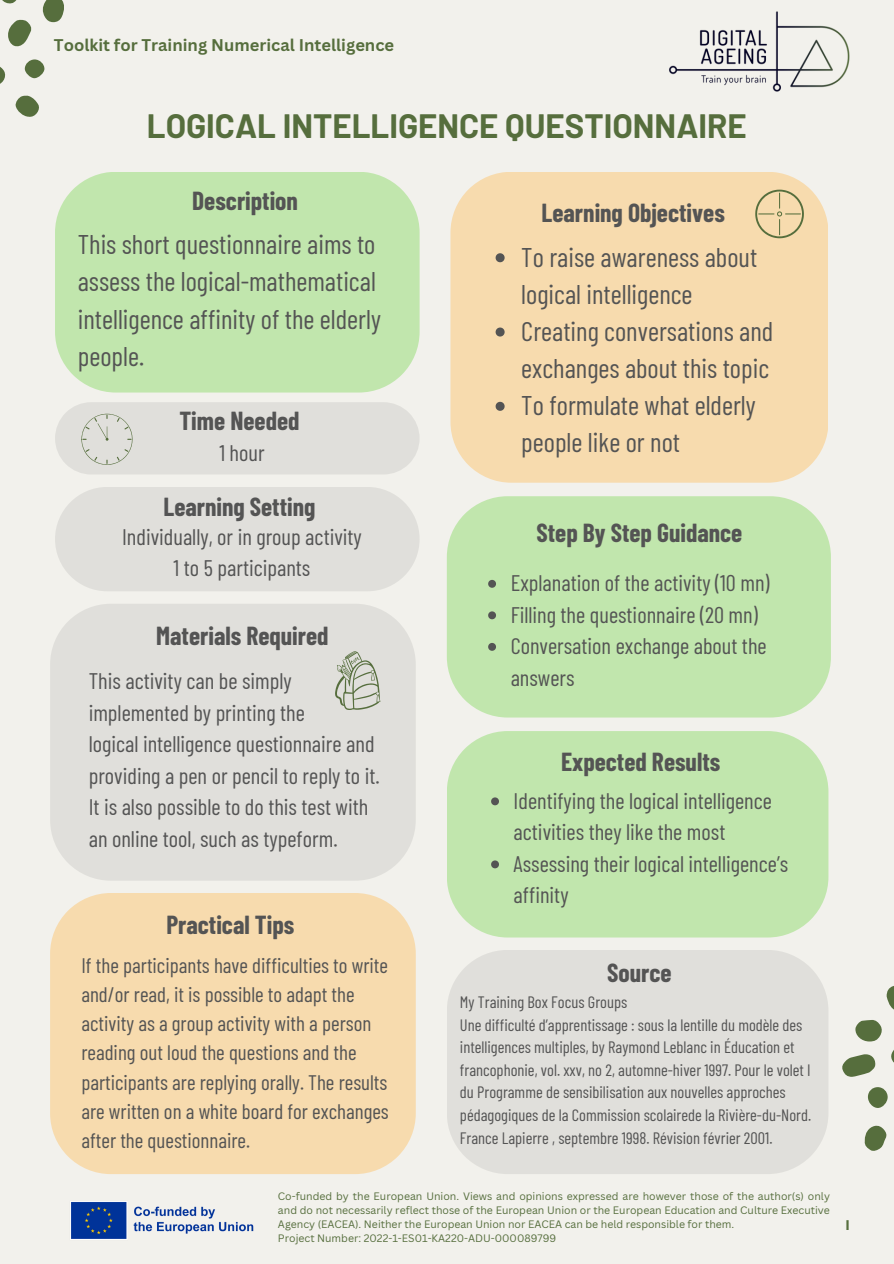
<style>
.page{position:relative;width:894px;height:1264px;background:#fff}
.page>*{position:absolute;margin:0;border:0;box-sizing:border-box;transform-origin:0 0}
.t1{font:700 33px "Barlow";color:#566e3d}
.t2{font:27px/37.2px "Barlow Condensed";color:#545454}
.t3{font:700 25.5px "Barlow Condensed";color:#545454}
.t4{font:22.5px/31.5px "Barlow Condensed";color:#545454}
.t5{font:21px/29.2px "Barlow Condensed";color:#545454}
.t6{font:16.5px/22.5px "Barlow Condensed";color:#545454}
.t7{font:700 16.5px "Canva Sans";color:#566e3d}
.t8{font:700 13.95px "Gill Sans MT Std";color:#566e3d}
.t9{font:10.5px/14px "Canva Sans";color:#566e3d;text-align:justify}
</style>
<div class="page">
<div style="left:0;top:0;width:893px;height:1263px;background:#f2f1ec"></div>
<svg style="left:2px;top:0;width:15px;height:4px"></svg>
<svg style="left:8px;top:19px;width:24px;height:28px"></svg>
<svg style="left:42px;top:0;width:22px;height:22px"></svg>
<svg style="left:0;top:67px;width:6px;height:17px"></svg>
<svg style="left:15px;top:95px;width:24px;height:22px"></svg>
<div style="left:25px;top:59px;width:20px;height:19px;background:#566e3d;border-radius:50%"></div>
<svg style="left:842px;top:1054px;width:33px;height:22px"></svg>
<svg style="left:855px;top:1020px;width:27px;height:21px"></svg>
<svg style="left:886px;top:986px;width:7px;height:23px"></svg>
<svg style="left:891px;top:1051px;width:2px;height:11px"></svg>
<svg style="left:864px;top:1125px;width:23px;height:26px"></svg>
<div style="left:867px;top:1087px;width:20px;height:20px;background:#566e3d;border-radius:50%"></div>
<img style="left:70px;top:1201px;width:184px;height:39px">
<img style="left:669px;top:11px;width:181px;height:81px">
<div style="left:446px;top:496px;width:384px;height:221px;background:#c1e6ad"></div>
<div style="left:55px;top:172px;width:364px;height:220px;background:#c1e6ad"></div>
<div style="left:450px;top:172px;width:378px;height:310px;background:#f7dbae"></div>
<div style="left:55px;top:402px;width:364px;height:72px;background:#e0dfdb"></div>
<div style="left:55px;top:487px;width:364px;height:104px;background:#e0dfdb;border-radius:52px"></div>
<div style="left:50px;top:604px;width:365px;height:276px;background:#e0dfdb"></div>
<svg style="left:495px;top:253px;width:9px;height:9px"></svg>
<svg style="left:495px;top:327px;width:9px;height:9px"></svg>
<svg style="left:495px;top:402px;width:9px;height:9px"></svg>
<svg style="left:488px;top:580px;width:8px;height:7px"></svg>
<svg style="left:488px;top:611px;width:8px;height:8px"></svg>
<svg style="left:488px;top:643px;width:8px;height:7px"></svg>
<div style="left:447px;top:731px;width:381px;height:206px;background:#c1e6ad"></div>
<svg style="left:491px;top:797px;width:8px;height:8px"></svg>
<svg style="left:491px;top:860px;width:8px;height:8px"></svg>
<div style="left:447px;top:950px;width:381px;height:224px;background:#e0dfdb"></div>
<svg style="left:335px;top:651px;width:45px;height:58px;background:#c2c6b8"></svg>
<div style="left:50px;top:893px;width:365px;height:281px;background:#f7dbae"></div>
<svg style="left:755px;top:190px;width:48px;height:48px;background:#deca9c"></svg>
<h6 class="t7" style="left:54px;top:34px;width:342px">Toolkit for Training Numerical Intelligence</h6>
<h3 class="t1" style="left:147px;top:105px;width:601px">LOGICAL INTELLIGENCE QUESTIONNAIRE</h3>
<p class="t3" style="left:192px;top:184px;width:107px">Description</p>
<h4 class="t2" style="left:78px;top:225px;width:304px">This short questionnaire aims to assess the logical-mathematical intelligence affinity of the elderly people.</h4>
<h2 class="t3" style="left:179px;top:404px;width:122px">Time Needed</h2>
<h4 class="t4" style="left:219px;top:436px;width:47px">1 hour</h4>
<h2 class="t3" style="left:163px;top:490px;width:153px">Learning Setting</h2>
<p class="t4" style="left:122px;top:520px;width:241px;text-align:center">Individually, or in group activity<br>1 to 5 participants</p>
<p class="t3" style="left:156px;top:619px;width:174px">Materials Required</p>
<h2 class="t4" style="left:89px;top:664px;width:292px">This activity can be simply implemented by printing the<br>logical intelligence questionnaire and providing a pen or pencil to reply to it.<br>It is also possible to do this test with an online tool, such as typeform.</h2>
<p class="t3" style="left:166px;top:908px;width:129px">Practical Tips</p>
<p class="t5" style="left:81px;top:949px;width:309px">If the participants have difficulties to write and/or read, it is possible to adapt the activity as a group activity with a person reading out loud the questions and the participants are replying orally. The results are written on a white board for exchanges after the questionnaire.</p>
<p class="t3" style="left:541px;top:197px;width:185px">Learning Objectives</p>
<h2 class="t2" style="left:521px;top:237px;width:237px">To raise awareness about logical intelligence</h2>
<h4 class="t2" style="left:521px;top:311px;width:253px">Creating conversations and exchanges about this topic</h4>
<h2 class="t2" style="left:521px;top:386px;width:236px">To formulate what elderly people like or not</h2>
<p class="t3" style="left:536px;top:516px;width:207px">Step By Step Guidance</p>
<h4 class="t4" style="left:510px;top:566px;width:260px">Explanation of the activity (10 mn)</h4>
<h2 class="t4" style="left:510px;top:598px;width:248px">Filling the questionnaire (20 mn)</h2>
<p class="t4" style="left:510px;top:629px;width:257px">Conversation exchange about the answers</p>
<p class="t3" style="left:561px;top:745px;width:161px">Expected Results</p>
<h2 class="t4" style="left:513px;top:784px;width:260px">Identifying the logical intelligence activities they like the most</h2>
<p class="t4" style="left:513px;top:847px;width:276px">Assessing their logical intelligence’s affinity</p>
<p class="t3" style="left:607px;top:956px;width:66px">Source</p>
<h2 class="t6" style="left:460px;top:990px;width:352px">My Training Box Focus Groups<br>Une difficulté d’apprentissage : sous la lentille du modèle des intelligences multiples, by Raymond Leblanc in Éducation et francophonie, vol. xxv, no 2, automne-hiver 1997. Pour le volet I du Programme de sensibilisation aux nouvelles approches pédagogiques de la Commission scolairede la Rivière-du-Nord.<br>France Lapierre , septembre 1998. Révision février 2001.</h2>
<p class="t9" style="left:278px;top:1189px;width:553px">Co-funded by the European Union. Views and opinions expressed are however those of the author(s) only and do not necessarily reflect those of the European Union or the European Education and Culture Executive Agency (EACEA). Neither the European Union nor EACEA can be held responsible for them.</p>
<h5 class="t9" style="left:278px;top:1231px;width:279px">Project Number: 2022-1-ES01-KA220-ADU-000089799</h5>
<h1 class="t8" style="left:843px;top:1220px;width:9px">1</h1>
</div>
